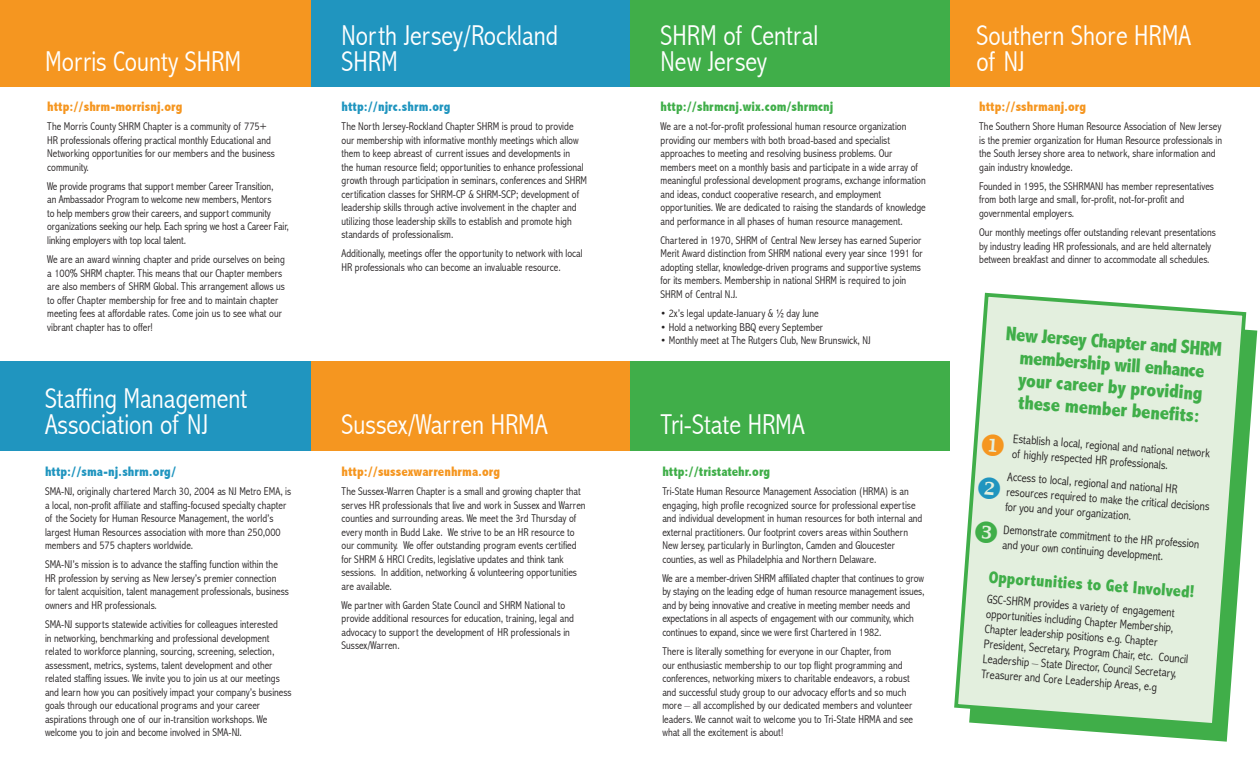
<style>
.page{position:relative;width:1260px;height:765px;background:#fff}
.page>*{position:absolute;margin:0;border:0;box-sizing:border-box;transform-origin:0 0}
.t1{font:300 condensed 28.75px/26.2px "Abadi";color:#fff}
.Subhead{font:800 condensed 20px/22.5px "Abadi";color:#40ae49;text-align:center}
.Subhead-2{font:800 condensed 17.5px "Abadi";color:#40ae49}
.Subhead-3{font:800 condensed 13.75px "Abadi";color:#f59620}
.Subhead-4{font:800 condensed 13.75px "Abadi";color:#40ae49}
.Subhead-5{font:800 condensed 13.75px "Abadi";color:#2095bf}
.back_cover_smaller{font:300 condensed 12.5px/15px "Abadi";color:#231f20}
.Subhead-6{font:300 condensed 12.5px/14.9px "Abadi";color:#231f20}
.body_copy_1{font:300 condensed 11.25px/13.5px "Abadi";color:#231f20}
.Body_Copy_no_space_a{font:300 condensed 11.25px "Abadi";color:#231f20}
</style>
<div class="page">
<svg style="left:1057px;top:329px;width:200px;height:413px"></svg>
<div style="left:0;top:0;width:311px;height:87px;background:#f59620"></div>
<div style="left:0;top:362px;width:311px;height:89px;background:#2095bf"></div>
<div style="left:949px;top:0;width:311px;height:87px;background:#f59620"></div>
<div style="left:311px;top:0;width:319px;height:87px;background:#2095bf"></div>
<div style="left:311px;top:362px;width:319px;height:89px;background:#f59620"></div>
<div style="left:630px;top:0;width:319px;height:87px;background:#40ae49"></div>
<div style="left:630px;top:362px;width:319px;height:89px;background:#40ae49"></div>
<svg style="left:954px;top:292px;width:294px;height:437px;background:#d6ead3"></svg>
<svg style="left:975px;top:520px;width:23px;height:23px"></svg>
<svg style="left:978px;top:476px;width:23px;height:24px"></svg>
<svg style="left:981px;top:433px;width:24px;height:23px"></svg>
<p class="t1" style="left:45px;top:48px;width:198px">Morris County SHRM</p>
<p class="Subhead-3" style="left:47px;top:99px;width:137px">http://shrm-morrisnj.org</p>
<p class="body_copy_1" style="left:47px;top:120px;width:229px">The Morris County SHRM Chapter is a community of 775+ HR professionals offering practical monthly Educational and Networking opportunities for our members and the business community.</p>
<p class="body_copy_1" style="left:47px;top:179px;width:243px">We provide programs that support member Career Transition,<br>an Ambassador Program to welcome new members, Mentors<br>to help members grow their careers, and support community organizations seeking our help. Each spring we host a Career Fair, linking employers with top local talent.</p>
<p class="body_copy_1" style="left:47px;top:253px;width:239px">We are an award winning chapter and pride ourselves on being a 100% SHRM chapter. This means that our Chapter members are also members of SHRM Global. This arrangement allows us to offer Chapter membership for free and to maintain chapter meeting fees at affordable rates. Come join us to see what our vibrant chapter has to offer!</p>
<p class="t1" style="left:45px;top:385px;width:204px">Staffing Management<br>Association of NJ</p>
<p class="Subhead-5" style="left:45px;top:464px;width:133px">http://sma-nj.shrm.org/</p>
<p class="body_copy_1" style="left:45px;top:485px;width:248px">SMA-NJ, originally chartered March 30, 2004 as NJ Metro EMA, is a local, non-profit affiliate and staffing-focused specialty chapter of the Society for Human Resource Management, the world’s largest Human Resources association with more than 250,000 members and 575 chapters worldwide.</p>
<p class="body_copy_1" style="left:45px;top:558px;width:245px">SMA-NJ’s mission is to advance the staffing function within the HR profession by serving as New Jersey’s premier connection for talent acquisition, talent management professionals, business owners and HR professionals.</p>
<p class="body_copy_1" style="left:45px;top:618px;width:248px">SMA-NJ supports statewide activities for colleagues interested<br>in networking, benchmarking and professional development related to workforce planning, sourcing, screening, selection, assessment, metrics, systems, talent development and other related staffing issues. We invite you to join us at our meetings and learn how you can positively impact your company’s business goals through our educational programs and your career aspirations through one of our in-transition workshops. We welcome you to join and become involved in SMA-NJ.</p>
<p class="t1" style="left:342px;top:22px;width:218px">North Jersey/Rockland<br>SHRM</p>
<p class="Subhead-5" style="left:342px;top:99px;width:111px">http://njrc.shrm.org</p>
<p class="body_copy_1" style="left:342px;top:120px;width:247px">The North Jersey-Rockland Chapter SHRM is proud to provide our membership with informative monthly meetings which allow them to keep abreast of current issues and developments in<br>the human resource field; opportunities to enhance professional growth through participation in seminars, conferences and SHRM certification classes for SHRM-CP &amp; SHRM-SCP; development of leadership skills through active involvement in the chapter and utilizing those leadership skills to establish and promote high standards of professionalism.</p>
<p class="body_copy_1" style="left:342px;top:247px;width:243px">Additionally, meetings offer the opportunity to network with local<br>HR professionals who can become an invaluable resource.</p>
<p class="t1" style="left:342px;top:411px;width:208px">Sussex/Warren HRMA</p>
<p class="Subhead-3" style="left:342px;top:464px;width:160px">http://sussexwarrenhrma.org</p>
<p class="body_copy_1" style="left:342px;top:485px;width:246px">The Sussex-Warren Chapter is a small and growing chapter that serves HR professionals that live and work in Sussex and Warren counties and surrounding areas. We meet the 3rd Thursday of every month in Budd Lake. We strive to be an HR resource to our community. We offer outstanding program events certified for SHRM &amp; HRCI Credits, legislative updates and think tank sessions. In addition, networking &amp; volunteering opportunities are available.</p>
<p class="body_copy_1" style="left:342px;top:598px;width:234px">We partner with Garden State Council and SHRM National to provide additional resources for education, training, legal and advocacy to support the development of HR professionals in Sussex/Warren.</p>
<p class="t1" style="left:661px;top:22px;width:159px">SHRM of Central<br>New Jersey</p>
<p class="Subhead-4" style="left:661px;top:99px;width:174px">http://shrmcnj.wix.com/shrmcnj</p>
<p class="body_copy_1" style="left:661px;top:120px;width:267px">We are a not-for-profit professional human resource organization providing our members with both broad-based and specialist approaches to meeting and resolving business problems. Our members meet on a monthly basis and participate in a wide array of meaningful professional development programs, exchange information and ideas, conduct cooperative research, and employment opportunities. We are dedicated to raising the standards of knowledge and performance in all phases of human resource management.</p>
<p class="body_copy_1" style="left:661px;top:233px;width:264px">Chartered in 1970, SHRM of Central New Jersey has earned Superior Merit Award distinction from SHRM national every year since 1991 for adopting stellar, knowledge-driven programs and supportive systems for its members. Membership in national SHRM is required to join SHRM of Central N.J.</p>
<p class="Body_Copy_no_space_a" style="left:661px;top:307px;width:160px">• 2x’s legal update-January &amp; ½ day June</p>
<p class="Body_Copy_no_space_a" style="left:661px;top:320px;width:164px">• Hold a networking BBQ every September</p>
<p class="Body_Copy_no_space_a" style="left:661px;top:334px;width:212px">• Monthly meet at The Rutgers Club, New Brunswick, NJ</p>
<p class="t1" style="left:661px;top:411px;width:146px">Tri-State HRMA</p>
<p class="Subhead-4" style="left:662px;top:464px;width:109px">http://tristatehr.org</p>
<p class="body_copy_1" style="left:662px;top:485px;width:262px">Tri-State Human Resource Management Association (HRMA) is an engaging, high profile recognized source for professional expertise and individual development in human resources for both internal and external practitioners. Our footprint covers areas within Southern New Jersey, particularly in Burlington, Camden and Gloucester counties, as well as Philadelphia and Northern Delaware.</p>
<p class="body_copy_1" style="left:662px;top:571px;width:264px">We are a member-driven SHRM affiliated chapter that continues to grow by staying on the leading edge of human resource management issues, and by being innovative and creative in meeting member needs and expectations in all aspects of engagement with our community, which continues to expand, since we were first Chartered in 1982.</p>
<p class="body_copy_1" style="left:662px;top:645px;width:252px">There is literally something for everyone in our Chapter, from<br>our enthusiastic membership to our top flight programming and conferences, networking mixers to charitable endeavors, a robust and successful study group to our advocacy efforts and so much more – all accomplished by our dedicated members and volunteer leaders. We cannot wait to welcome you to Tri-State HRMA and see what all the excitement is about!</p>
<p class="t1" style="left:977px;top:22px;width:216px">Southern Shore HRMA of NJ</p>
<p class="Subhead-3" style="left:979px;top:99px;width:109px">http://sshrmanj.org</p>
<p class="body_copy_1" style="left:979px;top:120px;width:244px">The Southern Shore Human Resource Association of New Jersey is the premier organization for Human Resource professionals in the South Jersey shore area to network, share information and gain industry knowledge.</p>
<p class="body_copy_1" style="left:979px;top:179px;width:236px">Founded in 1995, the SSHRMANJ has member representatives from both large and small, for-profit, not-for-profit and governmental employers.</p>
<p class="body_copy_1" style="left:979px;top:226px;width:238px">Our monthly meetings offer outstanding relevant presentations by industry leading HR professionals, and are held alternately between breakfast and dinner to accommodate all schedules.</p>
<p class="Subhead" style="left:1007px;top:323px;width:218px;rotate:4deg">New Jersey Chapter and SHRM membership will enhance your career by providing these member benefits:</p>
<p class="Subhead-6" style="left:1014px;top:432px;width:199px;rotate:4deg">Establish a local, regional and national network of highly respected HR professionals.</p>
<p class="back_cover_smaller" style="left:1008px;top:469px;width:205px;rotate:4deg">Access to local, regional and national HR resources required to make the critical decisions for you and your organization.</p>
<p class="back_cover_smaller" style="left:1004px;top:522px;width:198px;rotate:4deg">Demonstrate commitment to the HR profession and your own continuing development.</p>
<p class="Subhead-2" style="left:989px;top:567px;width:208px;rotate:4deg">Opportunities to Get Involved!</p>
<p class="back_cover_smaller" style="left:987px;top:592px;width:207px;rotate:4deg">GSC-SHRM provides a variety of engagement opportunities including Chapter Membership, Chapter leadership positions e.g. Chapter President, Secretary, Program Chair, etc. Council Leadership – State Director, Council Secretary, Treasurer and Core Leadership Areas, e.g</p>
</div>
